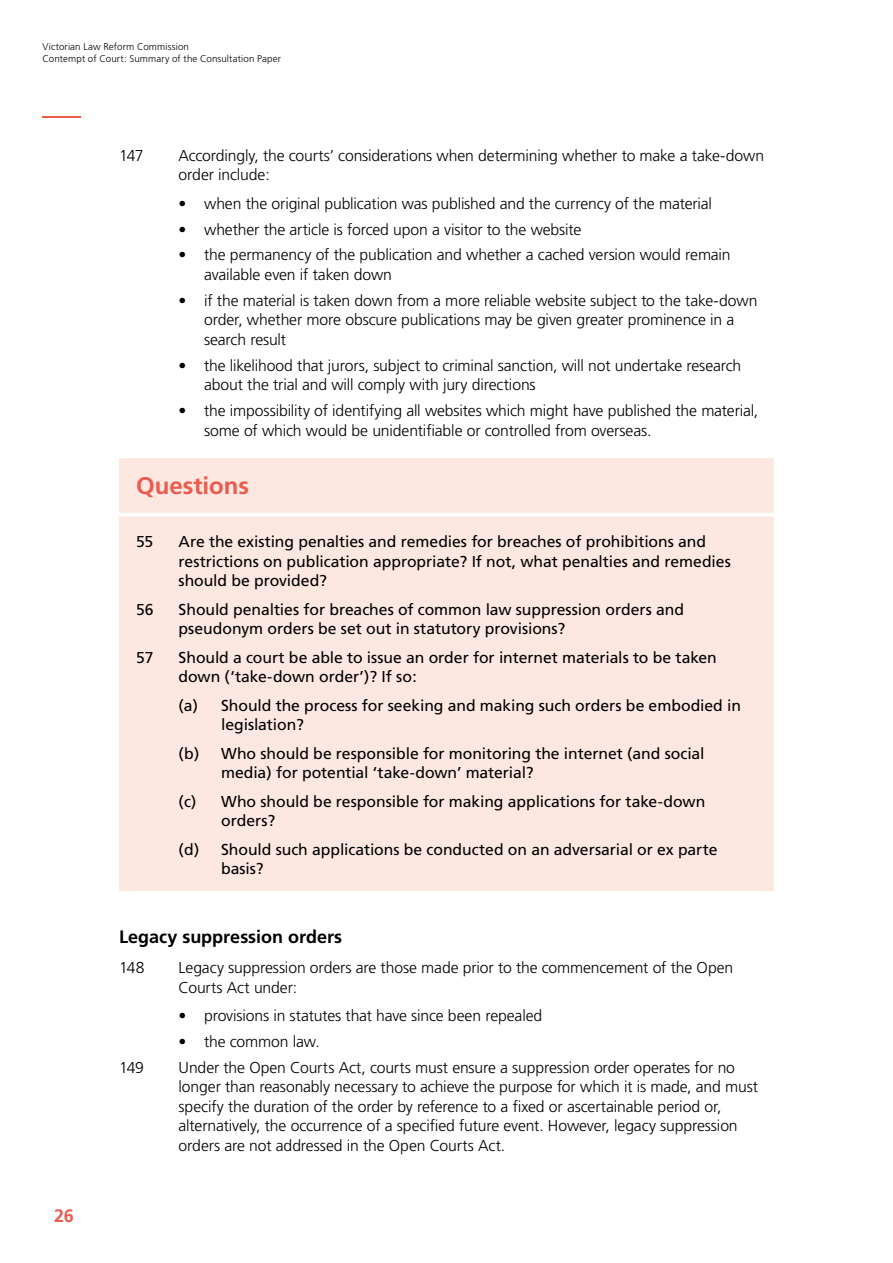
<style>
.page{position:relative;width:893px;height:1263px;background:#fff}
.page>*{position:absolute;margin:0;border:0;box-sizing:border-box;transform-origin:0 0}
.t1{font:700 24px "Frutiger";color:#ea5b50}
.t2{font:700 18px "Frutiger";color:#000}
.t3{font:700 18px "Frutiger";color:#ea5b50}
.t4{font:300 15.75px/19.5px "Frutiger";letter-spacing:-.01em;color:#000}
.t5{font:15.75px/19.5px "Frutiger";letter-spacing:-.005em;color:#000}
.t6{font:300 9.75px/12px "Frutiger";letter-spacing:.015em;color:#000}
</style>
<div class="page">
<hr style="left:43px;top:116px;width:38px;height:2px;background:#ea5b50">
<div style="left:119px;top:459px;width:655px;height:432px;background:#fce8e0"></div>
<hr style="left:94px;top:513px;width:718px;height:3px;background:#fff">
<p class="t6" style="left:43px;top:41px;width:240px">Victorian Law Reform Commission<br>Contempt of Court: Summary of the Consultation Paper</p>
<p class="t4" style="left:119px;top:146px;width:26px">147</p>
<p class="t4" style="left:179px;top:146px;width:587px">Accordingly, the courts’ considerations when determining whether to make a take-down order include:</p>
<p class="t4" style="left:179px;top:194px;width:535px">• when the original publication was published and the currency of the material</p>
<p class="t4" style="left:179px;top:220px;width:404px">• whether the article is forced upon a visitor to the website</p>
<p class="t4" style="left:204px;top:245px;width:528px;text-indent:-26px">• the permanency of the publication and whether a cached version would remain available even if taken down</p>
<p class="t4" style="left:204px;top:291px;width:555px;text-indent:-26px">• if the material is taken down from a more reliable website subject to the take-down order, whether more obscure publications may be given greater prominence in a search result</p>
<p class="t4" style="left:204px;top:356px;width:539px;text-indent:-26px">• the likelihood that jurors, subject to criminal sanction, will not undertake research about the trial and will comply with jury directions</p>
<p class="t4" style="left:204px;top:401px;width:556px;text-indent:-26px">• the impossibility of identifying all websites which might have published the material, some of which would be unidentifiable or controlled from overseas.</p>
<h1 class="t1" style="left:136px;top:471px;width:114px">Questions</h1>
<p class="t5" style="left:136px;top:532px;width:19px">55</p>
<p class="t5" style="left:179px;top:532px;width:554px">Are the existing penalties and remedies for breaches of prohibitions and restrictions on publication appropriate? If not, what penalties and remedies should be provided?</p>
<p class="t5" style="left:136px;top:599px;width:19px">56</p>
<p class="t5" style="left:179px;top:599px;width:507px">Should penalties for breaches of common law suppression orders and pseudonym orders be set out in statutory provisions?</p>
<p class="t5" style="left:136px;top:647px;width:19px">57</p>
<p class="t5" style="left:179px;top:647px;width:540px">Should a court be able to issue an order for internet materials to be taken down (‘take-down order’)? If so:</p>
<p class="t5" style="left:221px;top:695px;width:521px;text-indent:-43px">(a) Should the process for seeking and making such orders be embodied in legislation?</p>
<p class="t5" style="left:221px;top:743px;width:485px;text-indent:-43px">(b) Who should be responsible for monitoring the internet (and social media) for potential ‘take-down’ material?</p>
<p class="t5" style="left:221px;top:791px;width:486px;text-indent:-43px">(c) Who should be responsible for making applications for take-down orders?</p>
<p class="t5" style="left:221px;top:839px;width:498px;text-indent:-43px">(d) Should such applications be conducted on an adversarial or ex parte basis?</p>
<p class="t3" style="left:54px;top:1205px;width:21px">26</p>
<p class="t2" style="left:119px;top:926px;width:225px">Legacy suppression orders</p>
<p class="t4" style="left:119px;top:958px;width:27px">148</p>
<p class="t4" style="left:179px;top:958px;width:556px">Legacy suppression orders are those made prior to the commencement of the Open<br>Courts Act under:</p>
<p class="t4" style="left:179px;top:1006px;width:365px">• provisions in statutes that have since been repealed</p>
<p class="t4" style="left:179px;top:1032px;width:143px">• the common law.</p>
<p class="t4" style="left:119px;top:1058px;width:26px">149</p>
<p class="t4" style="left:179px;top:1058px;width:581px">Under the Open Courts Act, courts must ensure a suppression order operates for no longer than reasonably necessary to achieve the purpose for which it is made, and must specify the duration of the order by reference to a fixed or ascertainable period or, alternatively, the occurrence of a specified future event. However, legacy suppression orders are not addressed in the Open Courts Act.</p>
</div>
